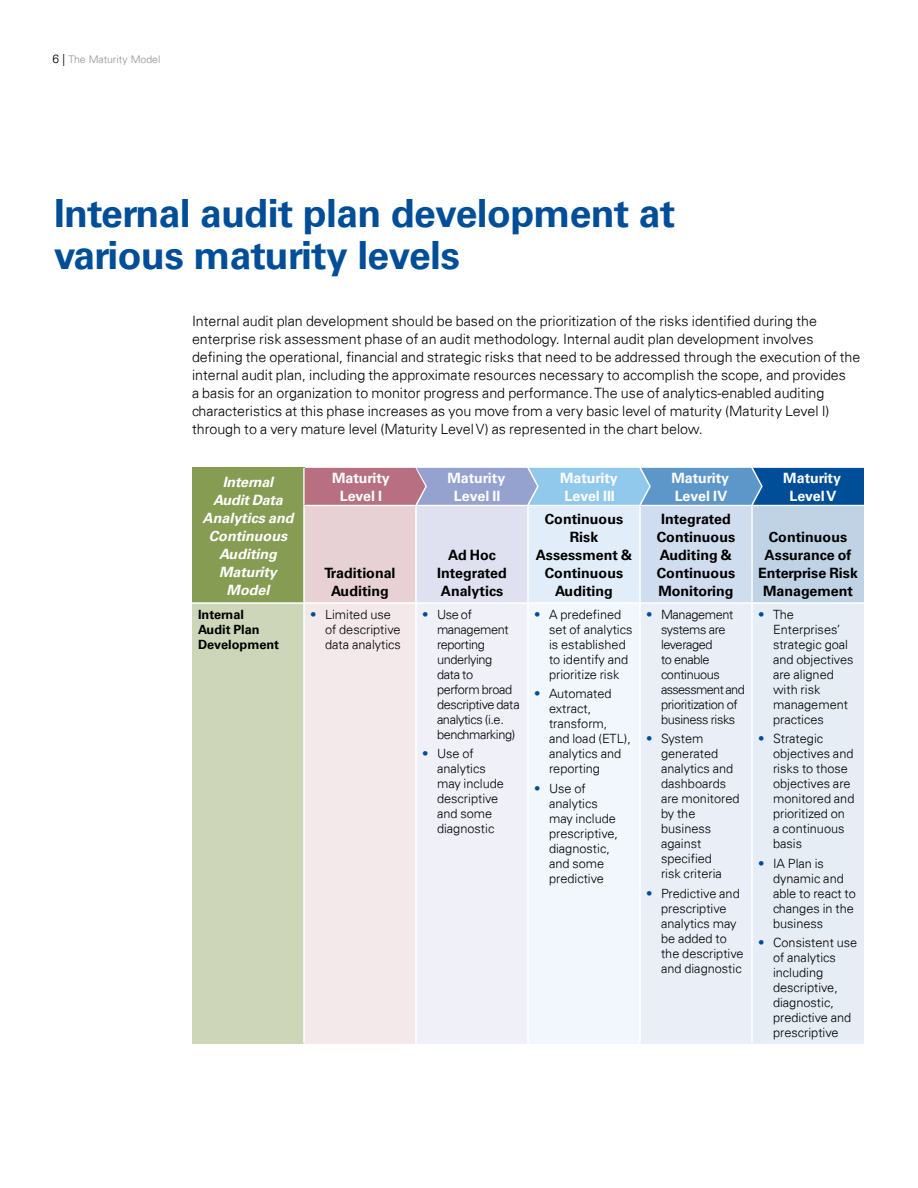
<style>
.page{position:relative;width:918px;height:1188px;background:#fff}
.page>*{position:absolute;margin:0;border:0;box-sizing:border-box;transform-origin:0 0}
.Heading_26pt{font:700 39px/42px "Univers 65";letter-spacing:-.015em;color:#004e98}
.Bodycopy_9_5pt{font:300 14.25px/18px "Univers 45";color:#000}
.Bodycopy_9_5pt-2{font:700 14.25px/18px "Univers 65";color:#000;text-align:center}
.Sub-heading_9_5pt{font:700 14.25px/18px "Univers 65";color:#fff;text-align:center}
.Bodycopy_9_5pt-3{font:italic 700 14.25px/18px "Univers 65";color:#fff;text-align:center}
.t1{font:300 12.75px/15px "Univers 45";color:#000}
.t2{font:300 12.75px/15px "Univers 45";letter-spacing:-.03em;color:#000}
.Bodycopy_9_5pt-4{font:700 12.75px/15px "Univers 65";color:#000}
.t3{font:300 10.5px "Univers 45";color:#919195}
.s1{font-size:12px;color:#000}
.s2{color:#004e98}
</style>
<div class="page">
<div style="left:192px;top:468px;width:112px;height:135px;background:#859c52"></div>
<div style="left:304px;top:505px;width:112px;height:98px;background:#e7d1d4"></div>
<div style="left:416px;top:505px;width:112px;height:98px;background:#dfe1f1"></div>
<div style="left:528px;top:505px;width:112px;height:98px;background:#e1eef9"></div>
<div style="left:640px;top:505px;width:112px;height:98px;background:#d0ddee"></div>
<div style="left:752px;top:505px;width:112px;height:98px;background:#bfd3e5"></div>
<div style="left:192px;top:603px;width:112px;height:440px;background:#ced6b9"></div>
<div style="left:304px;top:603px;width:112px;height:440px;background:#f3e9ea"></div>
<div style="left:416px;top:603px;width:112px;height:440px;background:#f0f1f8"></div>
<div style="left:528px;top:603px;width:112px;height:440px;background:#f1f7fc"></div>
<div style="left:640px;top:603px;width:112px;height:440px;background:#eaeff7"></div>
<div style="left:752px;top:603px;width:112px;height:440px;background:#e6edf5"></div>
<hr style="left:303px;top:468px;width:2px;height:37px;background:#fff">
<hr style="left:303px;top:505px;width:113px;height:1px;background:#fff">
<hr style="left:416px;top:505px;width:112px;height:1px;background:#fff">
<hr style="left:415px;top:506px;width:2px;height:96px;background:#fff">
<hr style="left:528px;top:505px;width:112px;height:1px;background:#fff">
<hr style="left:527px;top:506px;width:2px;height:96px;background:#fff">
<hr style="left:640px;top:505px;width:112px;height:1px;background:#fff">
<hr style="left:639px;top:506px;width:2px;height:96px;background:#fff">
<hr style="left:752px;top:505px;width:112px;height:1px;background:#fff">
<hr style="left:751px;top:506px;width:2px;height:96px;background:#fff">
<hr style="left:303px;top:604px;width:2px;height:439px;background:#fff">
<hr style="left:415px;top:604px;width:2px;height:439px;background:#fff">
<hr style="left:527px;top:604px;width:2px;height:439px;background:#fff">
<hr style="left:639px;top:604px;width:2px;height:439px;background:#fff">
<hr style="left:751px;top:604px;width:2px;height:439px;background:#fff">
<hr style="left:303px;top:506px;width:2px;height:96px;background:#fff">
<hr style="left:192px;top:602px;width:112px;height:2px;background:#fff">
<hr style="left:304px;top:602px;width:112px;height:2px;background:#fff">
<hr style="left:416px;top:602px;width:112px;height:2px;background:#fff">
<hr style="left:528px;top:602px;width:112px;height:2px;background:#fff">
<hr style="left:640px;top:602px;width:112px;height:2px;background:#fff">
<hr style="left:752px;top:602px;width:112px;height:2px;background:#fff">
<svg style="left:305px;top:468px;width:559px;height:37px;background:#758eba"></svg>
<p class="t3" style="left:52px;top:53px;width:109px"><span class="s1">6 |</span> The Maturity Model</p>
<p class="Heading_26pt" style="left:54px;top:193px;width:623px">Internal audit plan development at various maturity levels</p>
<p class="Bodycopy_9_5pt" style="left:192px;top:312px;width:670px">Internal audit plan development should be based on the prioritization of the risks identified during the enterprise risk assessment phase of an audit methodology. Internal audit plan development involves defining the operational, financial and strategic risks that need to be addressed through the execution of the internal audit plan, including the approximate resources necessary to accomplish the scope, and provides<br>a basis for an organization to monitor progress and performance. The use of analytics-enabled auditing characteristics at this phase increases as you move from a very basic level of maturity (Maturity Level I) through to a very mature level (Maturity Level V) as represented in the chart below.</p>
<p class="Bodycopy_9_5pt-3" style="left:202px;top:473px;width:93px">Internal<br>Audit Data<br>Analytics and<br>Continuous<br>Auditing<br>Maturity<br>Model</p>
<p class="Sub-heading_9_5pt" style="left:332px;top:469px;width:59px">Maturity<br>Level I</p>
<p class="Bodycopy_9_5pt-2" style="left:324px;top:564px;width:73px">Traditional<br>Auditing</p>
<p class="Sub-heading_9_5pt" style="left:448px;top:469px;width:59px">Maturity<br>Level II</p>
<p class="Bodycopy_9_5pt-2" style="left:437px;top:546px;width:71px">Ad Hoc<br>Integrated<br>Analytics</p>
<p class="Bodycopy_9_5pt-4" style="left:198px;top:607px;width:83px">Internal<br>Audit Plan<br>Development</p>
<p class="t1" style="left:325px;top:607px;width:78px;text-indent:-15px"><span class="s2">•</span> Limited use of descriptive data analytics</p>
<p class="t2" style="left:437px;top:607px;width:84px;text-indent:-15px"><span class="s2">•</span> Use of management reporting underlying<br>data to<br>perform broad descriptive data analytics (i.e. benchmarking)</p>
<p class="t1" style="left:437px;top:746px;width:69px;text-indent:-15px"><span class="s2">•</span> Use of analytics may include descriptive and some diagnostic</p>
<p class="Sub-heading_9_5pt" style="left:560px;top:469px;width:59px">Maturity<br>Level III</p>
<p class="Sub-heading_9_5pt" style="left:671px;top:469px;width:59px;text-align:left">Maturity<br>Level IV</p>
<p class="Bodycopy_9_5pt-2" style="left:536px;top:510px;width:98px">Continuous<br>Risk<br>Assessment &amp;<br>Continuous<br>Auditing</p>
<p class="Bodycopy_9_5pt-2" style="left:657px;top:510px;width:80px">Integrated<br>Continuous<br>Auditing &amp;<br>Continuous<br>Monitoring</p>
<p class="t1" style="left:549px;top:607px;width:85px;text-indent:-15px"><span class="s2">•</span> A predefined set of analytics is established to identify and prioritize risk</p>
<p class="t1" style="left:549px;top:686px;width:83px;text-indent:-15px"><span class="s2">•</span> Automated extract, transform, and load (ETL), analytics and reporting</p>
<p class="t1" style="left:549px;top:781px;width:71px;text-indent:-15px"><span class="s2">•</span> Use of analytics may include prescriptive, diagnostic, and some predictive</p>
<p class="t2" style="left:661px;top:607px;width:85px;text-indent:-15px"><span class="s2">•</span> Management systems are leveraged<br>to enable continuous assessment and prioritization of business risks</p>
<p class="t1" style="left:661px;top:731px;width:80px;text-indent:-15px"><span class="s2">•</span> System generated analytics and dashboards are monitored by the business against specified<br>risk criteria</p>
<p class="t1" style="left:661px;top:886px;width:84px;text-indent:-15px"><span class="s2">•</span> Predictive and prescriptive analytics may be added to the descriptive and diagnostic</p>
<p class="Sub-heading_9_5pt" style="left:783px;top:469px;width:59px">Maturity<br>Level V</p>
<p class="Bodycopy_9_5pt-2" style="left:758px;top:528px;width:101px">Continuous<br>Assurance of<br>Enterprise Risk<br>Management</p>
<p class="t1" style="left:773px;top:607px;width:82px;text-indent:-15px"><span class="s2">•</span> The<br>Enterprises’ strategic goal and objectives are aligned with risk management practices</p>
<p class="t1" style="left:773px;top:731px;width:83px;text-indent:-15px"><span class="s2">•</span> Strategic objectives and risks to those objectives are monitored and prioritized on a continuous basis</p>
<p class="t1" style="left:773px;top:856px;width:84px;text-indent:-15px"><span class="s2">•</span> IA Plan is dynamic and able to react to changes in the business</p>
<p class="t1" style="left:773px;top:935px;width:86px;text-indent:-15px"><span class="s2">•</span> Consistent use of analytics including descriptive, diagnostic, predictive and prescriptive</p>
</div>
